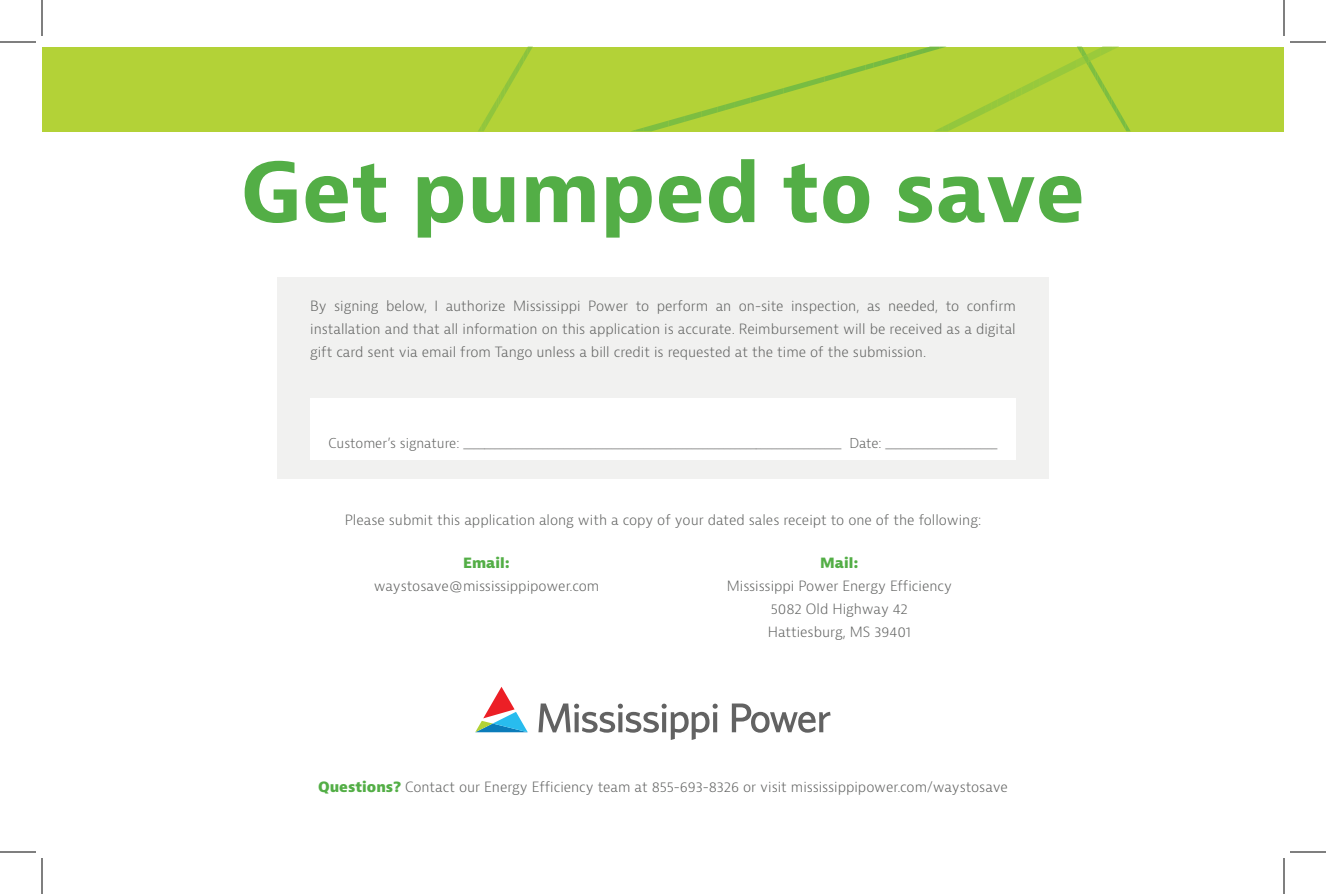
<style>
.page{position:relative;width:1326px;height:894px;background:#fff}
.page>*{position:absolute;margin:0;border:0;box-sizing:border-box;transform-origin:0 0}
.t1{font:700 80.6px "Bernina Sans";color:#53ae46}
.t2{font:300 13.8px/23px "Bernina Sans";color:#626362;text-align:justify}
.t3{font:800 13.8px "Bernina Sans";color:#53ae46}
.t4{font:300 13.4px "Bernina Sans";color:#626362}
.s1{font-weight:800;color:#53ae46}
</style>
<div class="page">
<div style="left:277px;top:277px;width:772px;height:202px;background:#f1f1f0"></div>
<div style="left:310px;top:399px;width:706px;height:61px;background:#fff"></div>
<div style="left:42px;top:47px;width:1242px;height:84px;background:#b3d237"></div>
<svg style="left:478px;top:47px;width:55px;height:84px"></svg>
<svg style="left:632px;top:47px;width:499px;height:84px"></svg>
<svg style="left:475px;top:687px;width:53px;height:45px"></svg>
<svg style="left:538px;top:704px;width:293px;height:36px"></svg>
<hr style="left:0;top:42px;width:36px;height:1px;background:#000">
<hr style="left:1290px;top:42px;width:36px;height:1px;background:#000">
<hr style="left:0;top:852px;width:36px;height:1px;background:#000">
<hr style="left:1290px;top:852px;width:36px;height:1px;background:#000">
<hr style="left:42px;top:0;width:1px;height:36px;background:#000">
<hr style="left:42px;top:858px;width:1px;height:36px;background:#000">
<hr style="left:1284px;top:0;width:1px;height:36px;background:#000">
<hr style="left:1284px;top:858px;width:1px;height:36px;background:#000">
<p class="t1" style="left:241px;top:140px;width:846px">Get pumped to save</p>
<p class="t2" style="left:310px;top:295px;width:707px">By signing below, I authorize Mississippi Power to perform an on-site inspection, as needed, to confirm installation and that all information on this application is accurate. Reimbursement will be received as a digital gift card sent via email from Tango unless a bill credit is requested at the time of the submission.</p>
<p class="t4" style="left:329px;top:434px;width:670px">Customer’s signature: _______________________________________________________________________ Date: _____________________</p>
<p class="t2" style="left:345px;top:508px;width:638px">Please submit this application along with a copy of your dated sales receipt to one of the following:</p>
<p class="t3" style="left:463px;top:554px;width:48px">Email:</p>
<p class="t2" style="left:374px;top:575px;width:227px">waystosave@mississippipower.com</p>
<p class="t3" style="left:820px;top:554px;width:40px">Mail:</p>
<p class="t2" style="left:727px;top:575px;width:227px">Mississippi Power Energy Efficiency</p>
<p class="t2" style="left:771px;top:598px;width:139px">5082 Old Highway 42</p>
<p class="t2" style="left:768px;top:621px;width:145px">Hattiesburg, MS 39401</p>
<p class="t2" style="left:318px;top:775px;width:691px"><span class="s1">Questions?</span> Contact our Energy Efficiency team at 855-693-8326 or visit mississippipower.com/waystosave</p>
</div>
